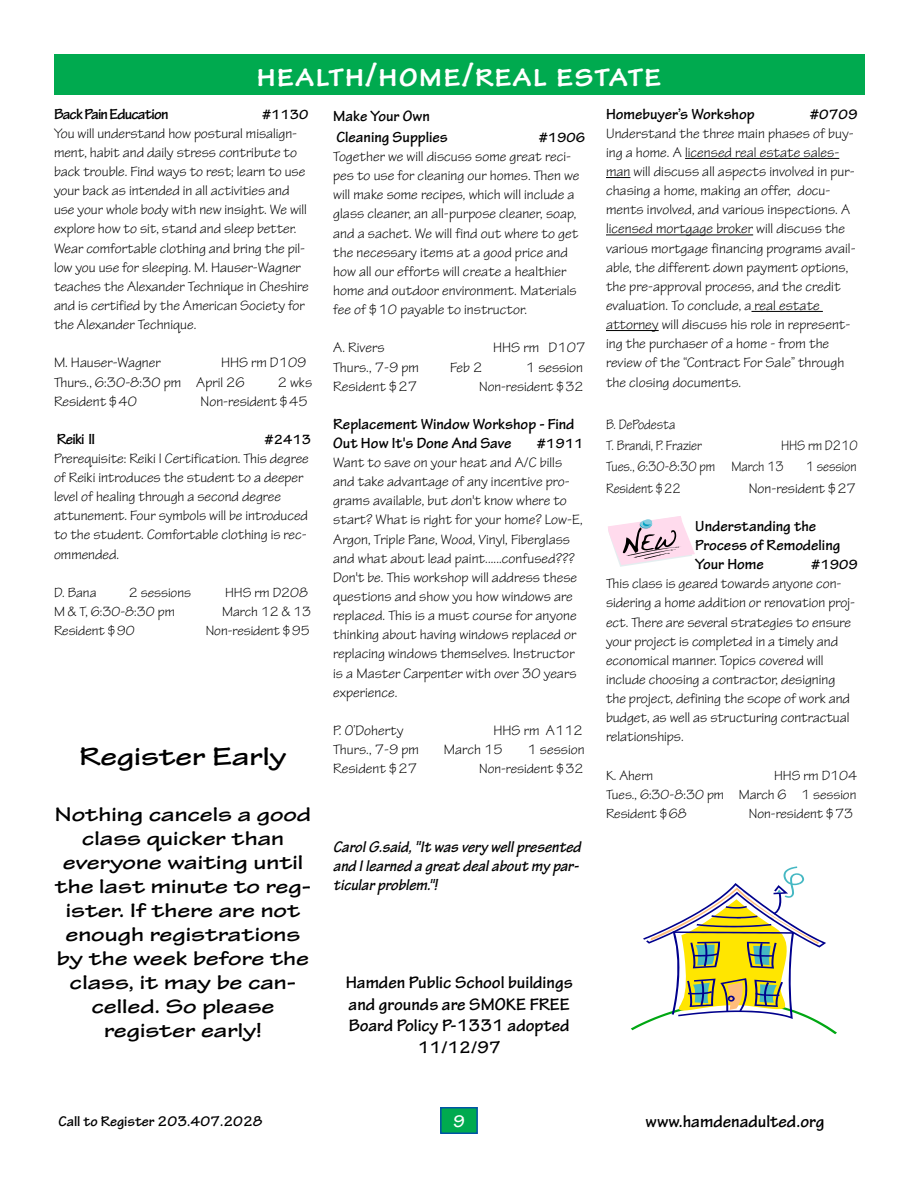
<style>
.page{position:relative;width:918px;height:1188px;background:#fff}
.page>*{position:absolute;margin:0;border:0;box-sizing:border-box;transform-origin:0 0}
.t1{font:700 36px "Tekton Pro";letter-spacing:.025em;color:#fff}
.t2{font:700 expanded 27px "Tekton Pro";color:#000}
.t3{font:700 expanded 21px/24px "Tekton Pro";color:#000;text-align:center}
.t4{font:700 18px/21.6px "Tekton Pro";color:#000;text-align:center}
.t5{font:700 18px "Tekton Pro";color:#fff}
.t6{font:italic 700 16.5px/19px "Tekton Pro";color:#000}
.t7{font:700 15.75px/19px "Tekton Pro";color:#000}
.t8{font:700 15.75px "Tekton Pro";letter-spacing:-.05em;color:#000}
.t9{font:700 15px "Tekton Pro";color:#000}
.t10{font:14.7px/19.2px "Tekton Pro";letter-spacing:.005em;color:#000}
.t11{font:14.7px/21.3px "Tekton Pro";letter-spacing:.005em;color:#000;scale:.9 1}
.t12{font:700 14.7px "Tekton Pro";color:#000}
.t13{font:14.25px/19px "Tekton Pro";color:#000;text-align:justify}
.t14{font:700 14.25px "Tekton Pro";color:#000}
</style>
<div class="page">
<div style="left:441px;top:1108px;width:36px;height:25px;background:#00aa4f"></div>
<div style="left:440px;top:1107px;width:38px;height:27px;border:2px solid #0055a4"></div>
<div style="left:54px;top:54px;width:810px;height:40px;background:#00aa4f"></div>
<hr style="left:685px;top:158px;width:154px;height:1px;background:#000">
<svg style="left:606px;top:177px;width:24px;height:1px"></svg>
<hr style="left:606px;top:235px;width:147px;height:1px;background:#000">
<hr style="left:751px;top:311px;width:72px;height:1px;background:#000">
<hr style="left:606px;top:330px;width:53px;height:1px;background:#000">
<svg style="left:631px;top:866px;width:206px;height:168px"></svg>
<svg style="left:608px;top:516px;width:87px;height:51px"></svg>
<h1 class="t1" style="left:256px;top:54px;width:407px">health/home/real estate</h1>
<p class="t7" style="left:333px;top:105px;width:116px;line-height:21.3px">Make Your Own<br>Cleaning Supplies</p>
<p class="t7" style="left:606px;top:104px;width:150px">Homebuyer’s Workshop</p>
<p class="t12" style="left:810px;top:105px;width:50px">#0709</p>
<p class="t10" style="left:606px;top:124px;width:251px">Understand the three main phases of buy&shy;ing a home. A licensed real estate sales&shy;man will discuss all aspects involved in pur&shy;chasing a home, making an offer, docu&shy;ments involved, and various inspections. A licensed mortgage broker will discuss the various mortgage financing programs avail&shy;able, the different down payment options, the pre-approval process, and the credit evaluation. To conclude, a real estate attorney will discuss his role in represent&shy;ing the purchaser of a home - from the review of the “Contract For Sale” through the closing documents.</p>
<p class="t11" style="left:606px;top:414px;width:108px">B. DePodesta<br>T. Brandi, P. Frazier</p>
<p class="t8" style="left:54px;top:104px;width:116px">Back Pain Education</p>
<p class="t14" style="left:262px;top:106px;width:48px">#1130</p>
<p class="t10" style="left:54px;top:124px;width:256px">You will understand how postural misalign&shy;ment, habit and daily stress contribute to back trouble. Find ways to rest; learn to use your back as intended in all activities and use your whole body with new insight. We will explore how to sit, stand and sleep better.<br>Wear comfortable clothing and bring the pil&shy;low you use for sleeping. M. Hauser-Wagner teaches the Alexander Technique in Cheshire and is certified by the American Society for the Alexander Technique.</p>
<p class="t10" style="left:54px;top:354px;width:108px">M. Hauser-Wagner</p>
<p class="t14" style="left:539px;top:129px;width:48px">#1906</p>
<p class="t10" style="left:333px;top:147px;width:248px">Together we will discuss some great reci&shy;pes to use for cleaning our homes. Then we will make some recipes, which will include a glass cleaner, an all-purpose cleaner, soap, and a sachet. We will find out where to get the necessary items at a good price and how all our efforts will create a healthier home and outdoor environment. Materials fee of $10 payable to instructor.</p>
<p class="t10" style="left:333px;top:339px;width:53px">A. Rivers</p>
<p class="t10" style="left:493px;top:339px;width:94px">HHS rm D107</p>
<p class="t10" style="left:333px;top:358px;width:87px">Thurs., 7-9 pm</p>
<p class="t10" style="left:450px;top:358px;width:34px">Feb 2</p>
<p class="t10" style="left:526px;top:358px;width:59px">1 session</p>
<p class="t10" style="left:333px;top:377px;width:85px">Resident $27</p>
<p class="t13" style="left:479px;top:377px;width:106px">Non-resident $32</p>
<p class="t7" style="left:333px;top:415px;width:243px">Replacement Window Workshop - Find<br>Out How It's Done And Save</p>
<p class="t10" style="left:54px;top:354px;width:254px;text-indent:167px">HHS rm D109<br>Thurs., 6:30-8:30 pm April 26</p>
<p class="t10" style="left:278px;top:373px;width:36px">2 wks</p>
<p class="t10" style="left:54px;top:392px;width:85px">Resident $40</p>
<p class="t10" style="left:201px;top:392px;width:109px">Non-resident $45</p>
<p class="t7" style="left:57px;top:430px;width:40px">Reiki II</p>
<p class="t14" style="left:265px;top:431px;width:48px">#2413</p>
<p class="t10" style="left:54px;top:449px;width:256px">Prerequisite: Reiki I Certification. This degree of Reiki introduces the student to a deeper level of healing through a second degree attunement. Four symbols will be introduced to the student. Comfortable clothing is rec&shy;ommended.</p>
<p class="t13" style="left:54px;top:583px;width:44px">D. Bana</p>
<p class="t13" style="left:129px;top:583px;width:64px">2 sessions</p>
<p class="t13" style="left:225px;top:583px;width:85px">HHS rm D208</p>
<p class="t13" style="left:54px;top:602px;width:122px">M &amp; T, 6:30-8:30 pm</p>
<p class="t13" style="left:222px;top:602px;width:91px">March 12 &amp; 13</p>
<p class="t13" style="left:54px;top:621px;width:82px">Resident $90</p>
<p class="t13" style="left:206px;top:621px;width:106px">Non-resident $95</p>
<p class="t14" style="left:537px;top:435px;width:48px">#1911</p>
<p class="t10" style="left:333px;top:453px;width:251px">Want to save on your heat and A/C bills and take advantage of any incentive pro&shy;grams available, but don't know where to start? What is right for your home? Low-E, Argon, Triple Pane, Wood, Vinyl, Fiberglass and what about lead paint......confused???<br>Don't be. This workshop will address these questions and show you how windows are replaced. This is a must course for anyone thinking about having windows replaced or replacing windows themselves. Instructor is a Master Carpenter with over 30 years experience.</p>
<p class="t10" style="left:333px;top:721px;width:72px">P. O’Doherty</p>
<p class="t10" style="left:493px;top:721px;width:91px">HHS rm A112</p>
<p class="t10" style="left:333px;top:740px;width:87px">Thurs., 7-9 pm</p>
<p class="t10" style="left:444px;top:740px;width:60px">March 15</p>
<p class="t10" style="left:528px;top:740px;width:59px">1 session</p>
<p class="t10" style="left:333px;top:759px;width:85px">Resident $27</p>
<p class="t13" style="left:479px;top:759px;width:106px">Non-resident $32</p>
<p class="t11" style="left:606px;top:435px;width:281px;text-indent:175px">HHS rm D210<br>Tues., 6:30-8:30 pm March 13</p>
<p class="t11" style="left:806px;top:457px;width:58px">1 session</p>
<p class="t11" style="left:606px;top:478px;width:85px">Resident $22</p>
<p class="t10" style="left:749px;top:479px;width:109px">Non-resident $27</p>
<p class="t7" style="left:695px;top:517px;width:147px">Understanding the<br>Process of Remodeling<br>Your Home</p>
<p class="t14" style="left:811px;top:556px;width:48px">#1909</p>
<p class="t10" style="left:606px;top:574px;width:251px">This class is geared towards anyone con&shy;sidering a home addition or renovation proj&shy;ect. There are several strategies to ensure your project is completed in a timely and economical manner. Topics covered will include choosing a contractor, designing the project, defining the scope of work and budget, as well as structuring contractual relationships.</p>
<p class="t13" style="left:606px;top:766px;width:49px">K. Ahern</p>
<h2 class="t2" style="left:80px;top:741px;width:208px">Register Early</h2>
<h3 class="t3" style="left:55px;top:803px;width:258px">Nothing cancels a good class quicker than everyone waiting until the last minute to reg&shy;ister. If there are not enough registrations by the week before the class, it may be can&shy;celled. So please register early!</h3>
<p class="t13" style="left:606px;top:766px;width:253px;text-indent:168px">HHS rm D104<br>Tues., 6:30-8:30 pm March 6 1 session Resident $68</p>
<p class="t13" style="left:749px;top:804px;width:106px">Non-resident $73</p>
<p class="t6" style="left:333px;top:837px;width:249px">Carol G.said, "It was very well presented and I learned a great deal about my par&shy;ticular problem."!</p>
<p class="t4" style="left:346px;top:972px;width:229px">Hamden Public School buildings and grounds are SMOKE FREE<br>Board Policy P-1331 adopted<br>11/12/97</p>
<p class="t9" style="left:58px;top:1112px;width:206px">Call to Register 203.407.2028</p>
<p class="t5" style="left:453px;top:1110px;width:13px">9</p>
<p class="t4" style="left:646px;top:1110px;width:180px">www.hamdenadulted.org</p>
</div>
